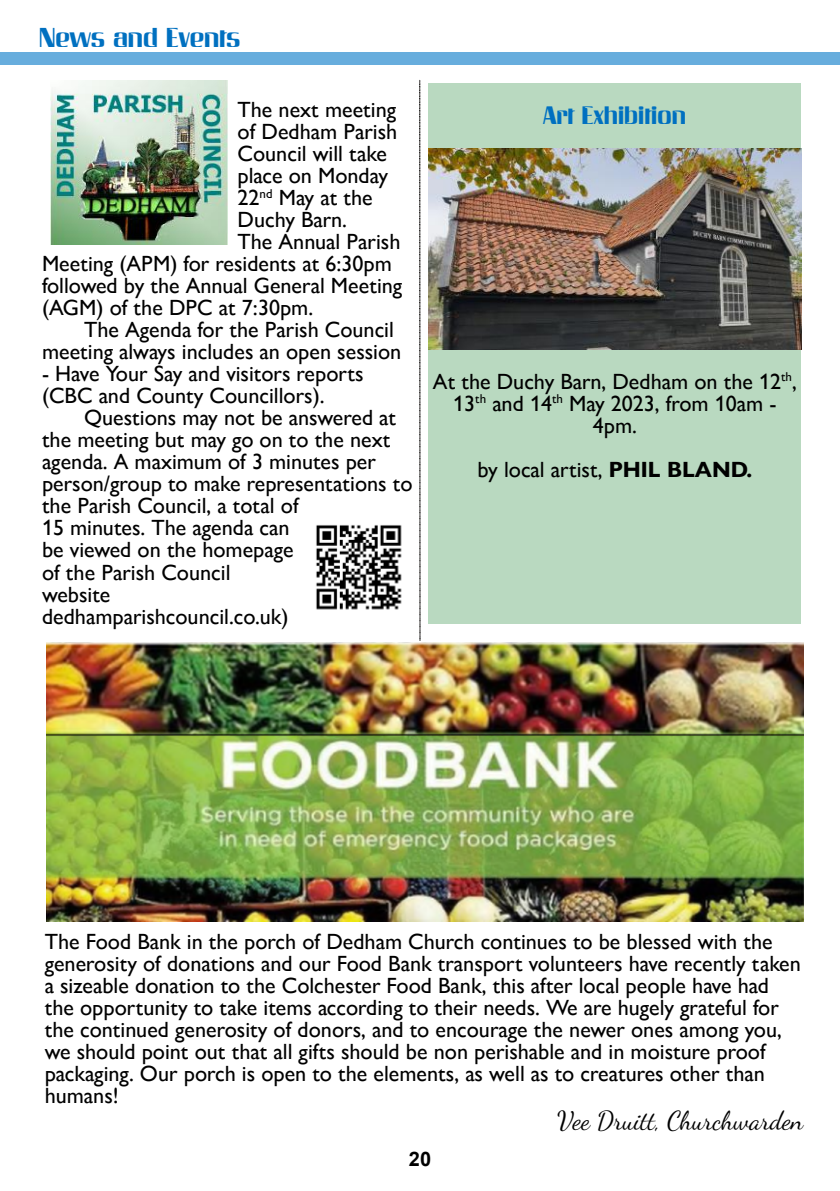
<style>
.page{position:relative;width:840px;height:1191px;background:#fff}
.page>*{position:absolute;margin:0;border:0;box-sizing:border-box;transform-origin:0 0}
.t1{font:26px "Dancing Script";color:#000}
.t2{font:26px "Invers SF";letter-spacing:-.01em;color:#0070c0}
.t3{font:24px "Invers SF";color:#0070c0}
.t4{font:22px/22px "Gill Sans Nova";color:#000}
.t5{font:700 20px "Arial";color:#000}
.s1{font-weight:700}
</style>
<div class="page">
<div style="left:428px;top:83px;width:372px;height:540px;background:#b9d9c0"></div>
<img style="left:428px;top:149px;width:372px;height:200px">
<div style="left:0;top:52px;width:839px;height:12px;background:#67addd"></div>
<img style="left:46px;top:643px;width:756px;height:278px">
<svg style="left:419px;top:79px;width:2px;height:562px"></svg>
<img style="left:51px;top:80px;width:176px;height:165px">
<img style="left:316px;top:525px;width:86px;height:85px">
<p class="t2" style="left:39px;top:22px;width:203px">News and Events</p>
<p class="t4" style="left:237px;top:101px;width:160px">The next meeting</p>
<p class="t4" style="left:237px;top:123px;width:161px">of Dedham Parish</p>
<p class="t4" style="left:237px;top:145px;width:151px">Council will take</p>
<p class="t4" style="left:237px;top:167px;width:152px">place on Monday</p>
<p class="t4" style="left:237px;top:189px;width:137px">22<sup>nd</sup> May at the</p>
<p class="t4" style="left:237px;top:211px;width:111px">Duchy Barn.</p>
<p class="t4" style="left:237px;top:233px;width:164px">The Annual Parish</p>
<p class="t4" style="left:42px;top:255px;width:351px">Meeting (APM) for residents at 6:30pm</p>
<p class="t4" style="left:42px;top:277px;width:361px">followed by the Annual General Meeting</p>
<p class="t4" style="left:42px;top:299px;width:272px">(AGM) of the DPC at 7:30pm.</p>
<p class="t4" style="left:84px;top:321px;width:311px">The Agenda for the Parish Council</p>
<p class="t4" style="left:42px;top:343px;width:360px">meeting always includes an open session</p>
<p class="t4" style="left:42px;top:365px;width:323px">- Have Your Say and visitors reports (CBC and County Councillors).</p>
<p class="t4" style="left:42px;top:409px;width:372px;text-indent:42px">Questions may not be answered at the meeting but may go on to the next agenda. A maximum of 3 minutes per person/group to make representations to the Parish Council, a total of<br>15 minutes. The agenda can<br>be viewed on the homepage<br>of the Parish Council<br>website<br>dedhamparishcouncil.co.uk)</p>
<p class="t3" style="left:543px;top:102px;width:144px">Art Exhibition</p>
<p class="t4" style="left:432px;top:372px;width:365px;text-align:center">At the Duchy Barn, Dedham on the 12<sup>th</sup>,<br>13<sup>th</sup> and 14<sup>th</sup> May 2023, from 10am -<br>4pm.</p>
<p class="t4" style="left:477px;top:460px;width:276px">by local artist, <span class="s1">PHIL BLAND.</span></p>
<p class="t4" style="left:45px;top:933px;width:757px">The Food Bank in the porch of Dedham Church continues to be blessed with the generosity of donations and our Food Bank transport volunteers have recently taken a sizeable donation to the Colchester Food Bank, this after local people have had the opportunity to take items according to their needs. We are hugely grateful for the continued generosity of donors, and to encourage the newer ones among you, we should point out that all gifts should be non perishable and in moisture proof packaging. Our porch is open to the elements, as well as to creatures other than humans!</p>
<p class="t1" style="left:557px;top:1105px;width:247px">Vee Druitt, Churchwarden</p>
<p class="t5" style="left:408px;top:1151px;width:24px">20</p>
</div>
